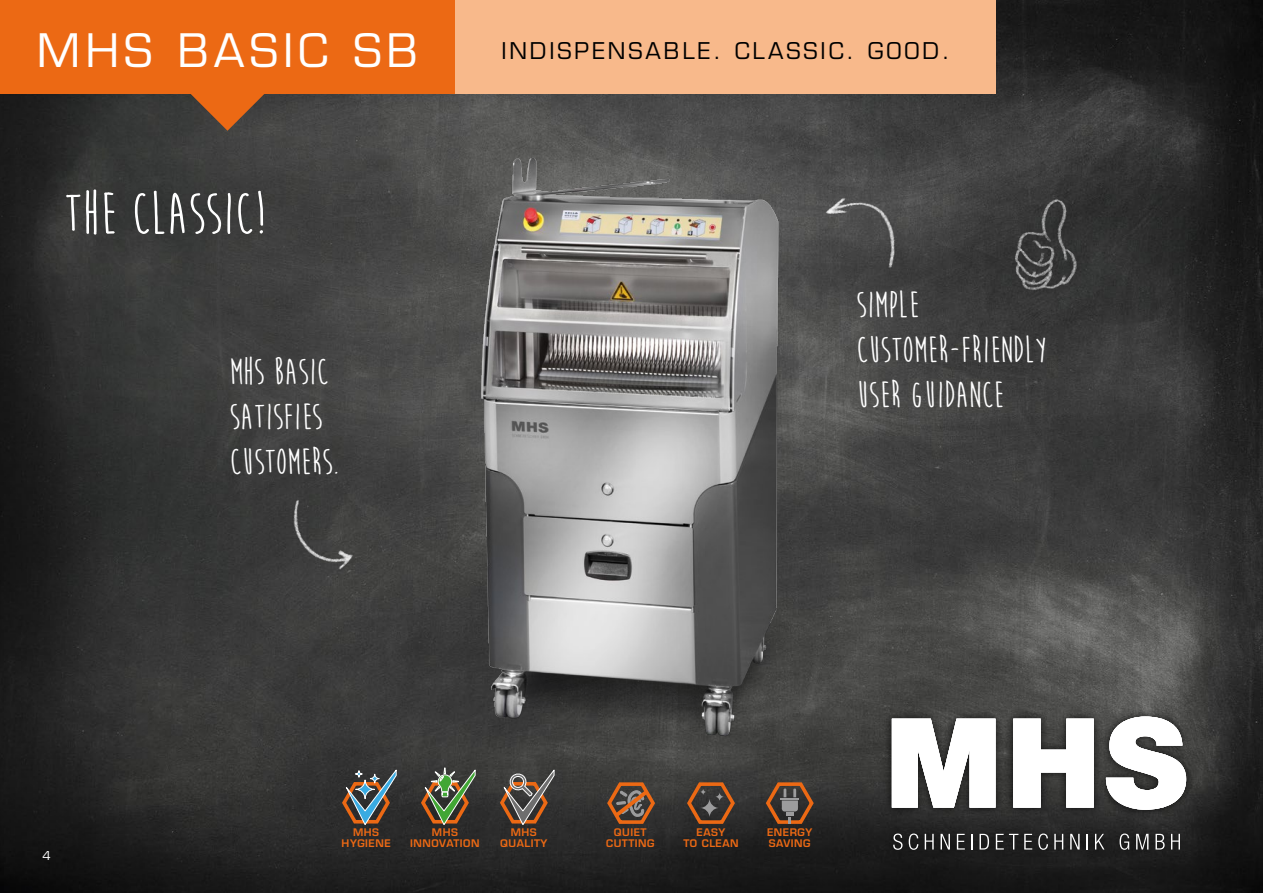
<style>
.page{position:relative;width:1263px;height:893px;background:#fff}
.page>*{position:absolute;margin:0;border:0;box-sizing:border-box;transform-origin:0 0}
.t1{font:700 60px "Moon Flower";color:#fff}
.t2{font:45px "Eurostile";letter-spacing:.11em;color:#fff}
.t3{font:700 37.5px/45px "Moon Flower";color:#fff}
.t4{font:22.5px "Eurostile";letter-spacing:.13em;color:#000}
.t5{font:12px "Eurostile";color:#fff}
.t6{font:600 10.2px/10.2px "Eurostile";letter-spacing:.05em;color:#ec6914;text-align:center}
</style>
<div class="page">
<img style="left:0;top:0;width:1263px;height:893px">
<div style="left:0;top:0;width:455px;height:94px;background:#ec6914"></div>
<svg style="left:190px;top:94px;width:75px;height:37px;background:#93532a"></svg>
<div style="left:883px;top:708px;width:312px;height:150px;background:#000;opacity:.75"></div>
<svg style="left:892px;top:716px;width:294px;height:94px"></svg>
<svg style="left:893px;top:833px;width:9px;height:17px"></svg>
<svg style="left:909px;top:833px;width:9px;height:17px"></svg>
<svg style="left:925px;top:834px;width:9px;height:15px"></svg>
<svg style="left:940px;top:834px;width:10px;height:15px"></svg>
<svg style="left:957px;top:834px;width:8px;height:15px"></svg>
<svg style="left:971px;top:834px;width:1px;height:15px"></svg>
<svg style="left:979px;top:834px;width:10px;height:15px"></svg>
<svg style="left:996px;top:834px;width:22px;height:15px"></svg>
<svg style="left:1024px;top:834px;width:8px;height:15px"></svg>
<svg style="left:1038px;top:833px;width:10px;height:17px"></svg>
<svg style="left:1054px;top:834px;width:9px;height:15px"></svg>
<svg style="left:1070px;top:834px;width:9px;height:15px"></svg>
<svg style="left:1086px;top:834px;width:2px;height:15px"></svg>
<svg style="left:1095px;top:834px;width:9px;height:15px"></svg>
<svg style="left:1119px;top:833px;width:10px;height:17px"></svg>
<svg style="left:1136px;top:834px;width:12px;height:15px"></svg>
<svg style="left:1155px;top:834px;width:9px;height:15px"></svg>
<svg style="left:1171px;top:834px;width:9px;height:15px"></svg>
<div style="left:455px;top:0;width:540px;height:94px;background:#f8b98b"></div>
<img style="left:268px;top:483px;width:97px;height:104px">
<img style="left:840px;top:176px;width:76px;height:116px">
<img style="left:1001px;top:191px;width:92px;height:107px">
<img style="left:400px;top:131px;width:440px;height:634px">
<svg style="left:419px;top:767px;width:57px;height:59px;background:#5d5d43"></svg>
<svg style="left:498px;top:768px;width:57px;height:58px;background:#64544a"></svg>
<svg style="left:340px;top:768px;width:57px;height:58px;background:#595753"></svg>
<svg style="left:764px;top:779px;width:52px;height:47px;background:#614838"></svg>
<svg style="left:685px;top:779px;width:52px;height:47px;background:#5a4131"></svg>
<svg style="left:605px;top:779px;width:52px;height:47px;background:#6c4c37"></svg>
<h2 class="t2" style="left:37px;top:24px;width:383px">MHS BASIC SB</h2>
<h1 class="t1" style="left:64px;top:182px;width:204px">THE CLASSIC!</h1>
<h3 class="t3" style="left:230px;top:349px;width:112px">MHS BASIC<br>SATISFIES<br>CUSTOMERS.</h3>
<h3 class="t4" style="left:501px;top:37px;width:450px">INDISPENSABLE. CLASSIC. GOOD.</h3>
<h3 class="t3" style="left:856px;top:282px;width:192px">SIMPLE<br>CUSTOMER-FRIENDLY<br>USER GUIDANCE</h3>
<p class="t5" style="left:43px;top:848px;width:10px">4</p>
<p class="t6" style="left:342px;top:827px;width:51px">MHS<br>HYGIENE</p>
<p class="t6" style="left:767px;top:827px;width:47px;text-align:left">ENERGY<br>SAVING</p>
<p class="t6" style="left:410px;top:827px;width:71px">MHS<br>INNOVATION</p>
<p class="t6" style="left:500px;top:827px;width:49px">MHS<br>QUALITY</p>
<p class="t6" style="left:606px;top:827px;width:50px">QUIET<br>CUTTING</p>
<p class="t6" style="left:683px;top:827px;width:57px">EASY<br>TO CLEAN</p>
</div>
